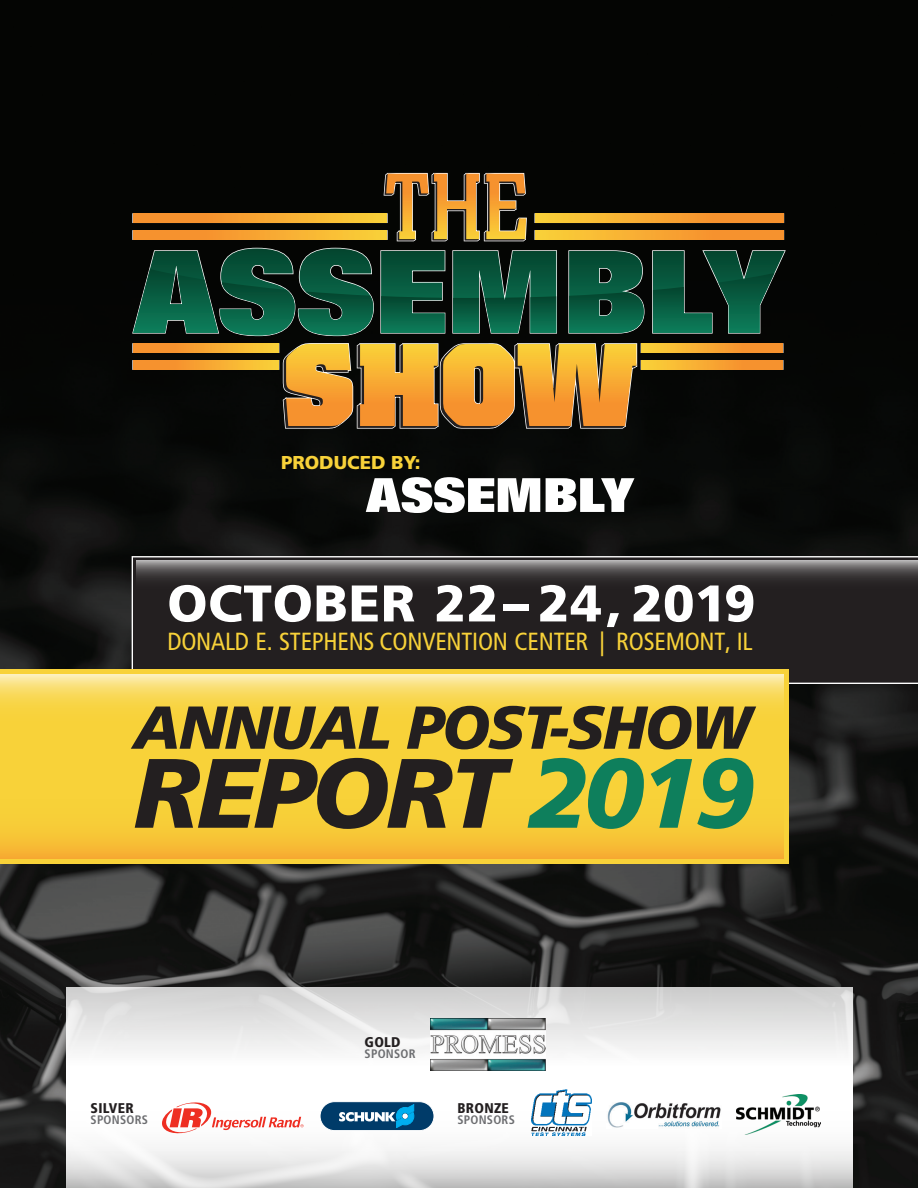
<style>
.page{position:relative;width:918px;height:1188px;background:#fff}
.page>*{position:absolute;margin:0;border:0;box-sizing:border-box;transform-origin:0 0}
.t1{font:italic 900 98.4px "Frutiger";letter-spacing:-.025em;color:#231f20}
.t2{font:italic 900 60.45px "Frutiger";letter-spacing:-.025em;color:#231f20}
.t3{font:900 51.45px "Frutiger";letter-spacing:.015em;color:#fff}
.t4{font:condensed 24.75px "Frutiger";letter-spacing:-.01em;color:#f8d239}
.t5{font:900 18.6px "Frutiger";color:#f8d239}
.t6{font:900 condensed 14.1px "Frutiger";letter-spacing:.02em;color:#231f20}
.t7{font:700 condensed 12.3px "Frutiger";letter-spacing:.02em;color:#6c6d70}
.s1{color:#0e7f5c}
</style>
<div class="page">
<img style="left:0;top:0;width:918px;height:1188px">
<div style="left:131px;top:555px;width:787px;height:130px;background:#231f20"></div>
<svg style="left:136px;top:560px;width:782px;height:40px;background:#444041"></svg>
<svg style="left:132px;top:173px;width:654px;height:256px;background:#15120a"></svg>
<svg style="left:133px;top:231px;width:251px;height:8px;background:#f7a832"></svg>
<svg style="left:133px;top:214px;width:251px;height:8px;background:#f7a832"></svg>
<svg style="left:133px;top:361px;width:146px;height:8px"></svg>
<svg style="left:133px;top:344px;width:146px;height:8px"></svg>
<svg style="left:535px;top:231px;width:248px;height:8px;background:#f7a932"></svg>
<svg style="left:535px;top:214px;width:248px;height:8px;background:#f7a932"></svg>
<svg style="left:641px;top:361px;width:142px;height:8px"></svg>
<svg style="left:641px;top:344px;width:142px;height:8px"></svg>
<svg style="left:384px;top:174px;width:95px;height:67px;background:#7c5a28"></svg>
<svg style="left:485px;top:174px;width:41px;height:67px;background:#946d2f"></svg>
<svg style="left:284px;top:344px;width:352px;height:84px;background:#cc8f32"></svg>
<svg style="left:133px;top:248px;width:240px;height:87px;background:#0f4835"></svg>
<svg style="left:381px;top:251px;width:64px;height:82px;background:#0d533c"></svg>
<svg style="left:453px;top:251px;width:103px;height:82px;background:#0d553d"></svg>
<svg style="left:569px;top:251px;width:75px;height:82px;background:#0d553e"></svg>
<svg style="left:653px;top:251px;width:132px;height:82px;background:#093f2d"></svg>
<svg style="left:366px;top:477px;width:174px;height:36px"></svg>
<svg style="left:546px;top:478px;width:89px;height:34px"></svg>
<svg style="left:66px;top:988px;width:786px;height:200px"></svg>
<img style="left:431px;top:1019px;width:115px;height:52px">
<svg style="left:320px;top:1101px;width:114px;height:30px"></svg>
<svg style="left:162px;top:1102px;width:142px;height:31px"></svg>
<img style="left:737px;top:1095px;width:83px;height:40px">
<img style="left:606px;top:1100px;width:115px;height:29px">
<img style="left:531px;top:1089px;width:61px;height:47px">
<div style="left:0;top:670px;width:789px;height:194px;background:#f8d239"></div>
<div style="left:0;top:777px;width:784px;height:82px;background:linear-gradient(to bottom,#f8db3a,#f6b734)"></div>
<svg style="left:0;top:674px;width:784px;height:32px;background:#f9de73"></svg>
<p class="t5" style="left:281px;top:452px;width:141px">PRODUCED BY:</p>
<p class="t3" style="left:167px;top:572px;width:590px">OCTOBER 22– 24, 2019</p>
<p class="t4" style="left:167px;top:627px;width:587px">DONALD E. STEPHENS CONVENTION CENTER | ROSEMONT, IL</p>
<p class="t2" style="left:133px;top:691px;width:619px">ANNUAL POST-SHOW</p>
<p class="t1" style="left:133px;top:735px;width:623px">REPORT <span class="s1">2019</span></p>
<p class="t6" style="left:91px;top:1100px;width:45px">SILVER</p>
<p class="t7" style="left:91px;top:1113px;width:59px">SPONSORS</p>
<p class="t6" style="left:365px;top:1033px;width:38px">GOLD</p>
<p class="t7" style="left:365px;top:1047px;width:53px">SPONSOR</p>
<p class="t6" style="left:457px;top:1099px;width:53px">BRONZE</p>
<p class="t7" style="left:457px;top:1112px;width:59px">SPONSORS</p>
</div>
